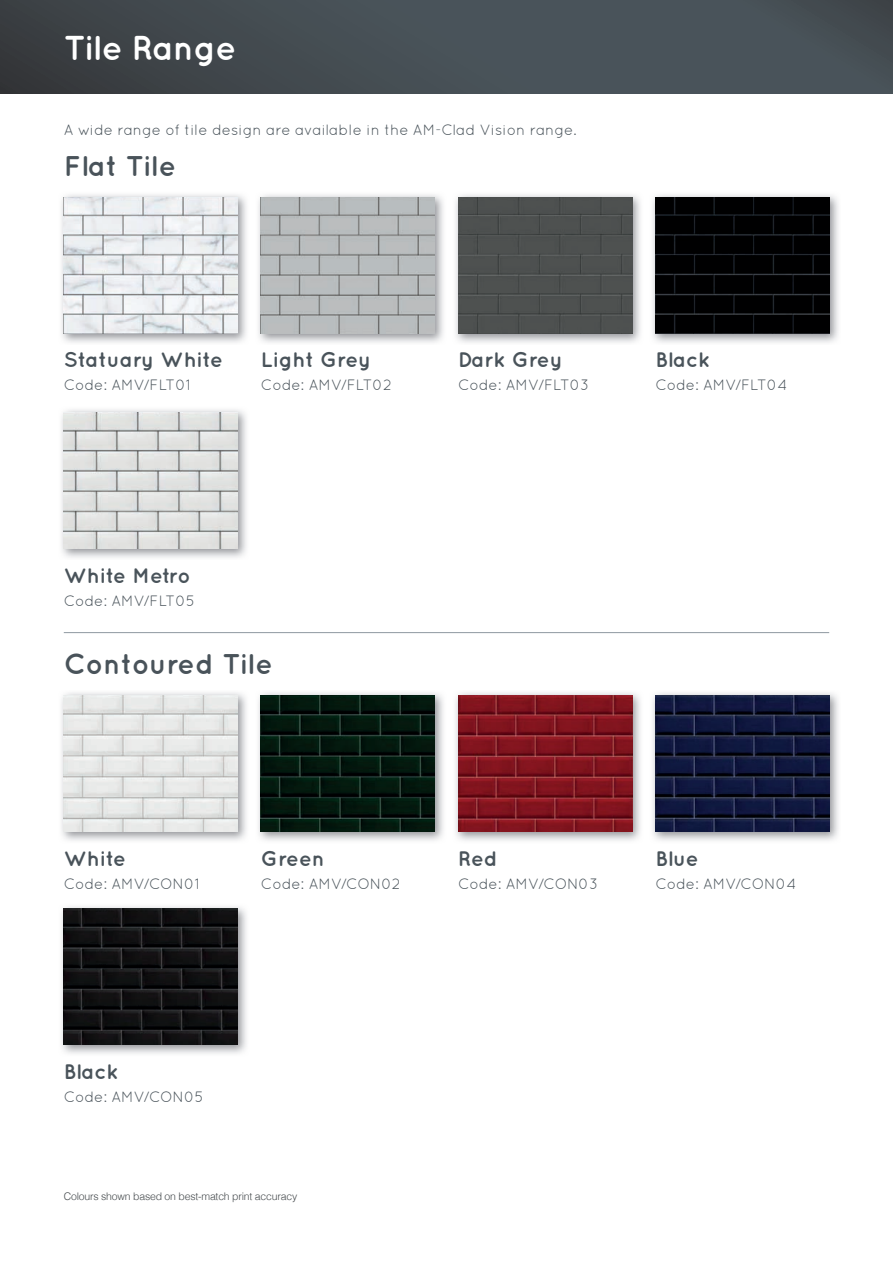
<style>
.page{position:relative;width:893px;height:1263px;background:#fff}
.page>*{position:absolute;margin:0;border:0;box-sizing:border-box;transform-origin:0 0}
.t1{font:700 34.5px "Quicksand";letter-spacing:-.02em;color:#fff}
.t2{font:700 28.5px "Quicksand";color:#49535a}
.t3{font:700 21px "Quicksand";color:#49535a}
.t4{font:15px "Quicksand";color:#49535a}
.t5{font:300 10.5px "Helvetica";letter-spacing:-.02em;color:#464b4e}
</style>
<div class="page">
<svg style="left:0;top:0;width:893px;height:94px;background:#444c52"></svg>
<img style="left:61px;top:194px;width:186px;height:149px">
<img style="left:64px;top:197px;width:174px;height:136px">
<img style="left:258px;top:194px;width:186px;height:149px">
<img style="left:261px;top:197px;width:174px;height:136px">
<img style="left:455px;top:194px;width:186px;height:149px">
<img style="left:458px;top:197px;width:174px;height:136px">
<img style="left:652px;top:194px;width:187px;height:149px">
<img style="left:655px;top:197px;width:174px;height:136px">
<hr style="left:64px;top:632px;width:765px;height:1px;background:#9ba4ab">
<img style="left:61px;top:692px;width:186px;height:149px">
<img style="left:64px;top:695px;width:174px;height:136px">
<img style="left:258px;top:692px;width:186px;height:149px">
<img style="left:261px;top:695px;width:174px;height:136px">
<img style="left:455px;top:692px;width:186px;height:149px">
<img style="left:458px;top:695px;width:174px;height:136px">
<img style="left:652px;top:692px;width:187px;height:149px">
<img style="left:655px;top:695px;width:174px;height:136px">
<img style="left:61px;top:906px;width:186px;height:148px">
<img style="left:64px;top:909px;width:174px;height:136px">
<img style="left:61px;top:409px;width:186px;height:149px">
<img style="left:64px;top:412px;width:174px;height:136px">
<h1 class="t1" style="left:64px;top:28px;width:174px">Tile Range</h1>
<p class="t4" style="left:64px;top:121px;width:514px">A wide range of tile design are available in the AM-Clad Vision range.</p>
<h2 class="t2" style="left:64px;top:149px;width:114px">Flat Tile</h2>
<h3 class="t3" style="left:64px;top:347px;width:161px">Statuary White</h3>
<p class="t4" style="left:64px;top:376px;width:129px">Code: AMV/FLT01</p>
<h3 class="t3" style="left:261px;top:347px;width:112px">Light Grey</h3>
<p class="t4" style="left:261px;top:376px;width:132px">Code: AMV/FLT02</p>
<h3 class="t3" style="left:458px;top:347px;width:106px">Dark Grey</h3>
<p class="t4" style="left:458px;top:376px;width:133px">Code: AMV/FLT03</p>
<h3 class="t3" style="left:655px;top:347px;width:56px">Black</h3>
<p class="t4" style="left:655px;top:376px;width:134px">Code: AMV/FLT04</p>
<h3 class="t3" style="left:64px;top:563px;width:128px">White Metro</h3>
<p class="t4" style="left:64px;top:592px;width:133px">Code: AMV/FLT05</p>
<h2 class="t2" style="left:64px;top:647px;width:211px">Contoured Tile</h2>
<h3 class="t3" style="left:64px;top:846px;width:64px">White</h3>
<p class="t4" style="left:64px;top:875px;width:138px">Code: AMV/CON01</p>
<h3 class="t3" style="left:261px;top:846px;width:65px">Green</h3>
<p class="t4" style="left:261px;top:875px;width:141px">Code: AMV/CON02</p>
<h3 class="t3" style="left:458px;top:846px;width:41px">Red</h3>
<p class="t4" style="left:458px;top:875px;width:142px">Code: AMV/CON03</p>
<h3 class="t3" style="left:655px;top:846px;width:45px">Blue</h3>
<p class="t4" style="left:655px;top:875px;width:143px">Code: AMV/CON04</p>
<h3 class="t3" style="left:64px;top:1059px;width:56px">Black</h3>
<p class="t4" style="left:64px;top:1088px;width:142px">Code: AMV/CON05</p>
<p class="t5" style="left:64px;top:1187px;width:235px">Colours shown based on best-match print accuracy</p>
</div>
